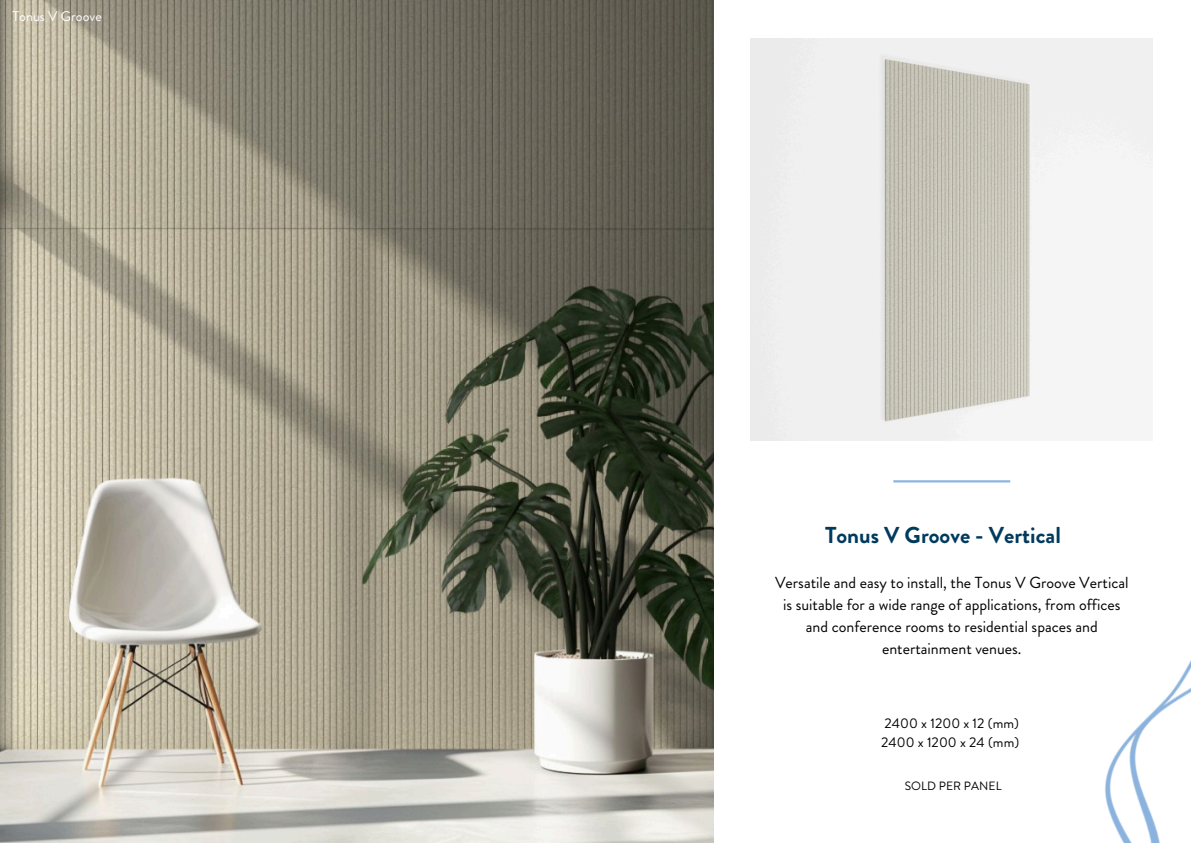
<style>
.page{position:relative;width:1191px;height:843px;background:#fff}
.page>*{position:absolute;margin:0;border:0;box-sizing:border-box;transform-origin:0 0}
.t1{font:700 23px "Brandon Grotesque";color:#003a5d}
.t2{font:16px/21.8px "Brandon Grotesque";color:#000;text-align:center}
.t3{font:14px/19.5px "Brandon Grotesque";letter-spacing:.005em;color:#000}
.t4{font:14px "Brandon Grotesque";letter-spacing:.005em;color:#fff}
.t5{font:12px "Brandon Grotesque";letter-spacing:.005em;color:#000}
</style>
<div class="page">
<img style="left:750px;top:39px;width:402px;height:402px">
<img style="left:1105px;top:662px;width:85px;height:180px">
<img style="left:0;top:0;width:713px;height:842px">
<hr style="left:893px;top:480px;width:117px;height:2px;background:#8db5e0">
<p class="t4" style="left:12px;top:7px;width:91px">Tonus V Groove</p>
<h1 class="t1" style="left:825px;top:518px;width:237px">Tonus V Groove - Vertical</h1>
<p class="t2" style="left:775px;top:572px;width:355px">Versatile and easy to install, the Tonus V Groove Vertical is suitable for a wide range of applications, from offices and conference rooms to residential spaces and entertainment venues.</p>
<p class="t3" style="left:881px;top:713px;width:139px">2400 x 1200 x 12 (mm)<br>2400 x 1200 x 24 (mm)</p>
<p class="t5" style="left:904px;top:777px;width:98px">SOLD PER PANEL</p>
</div>
